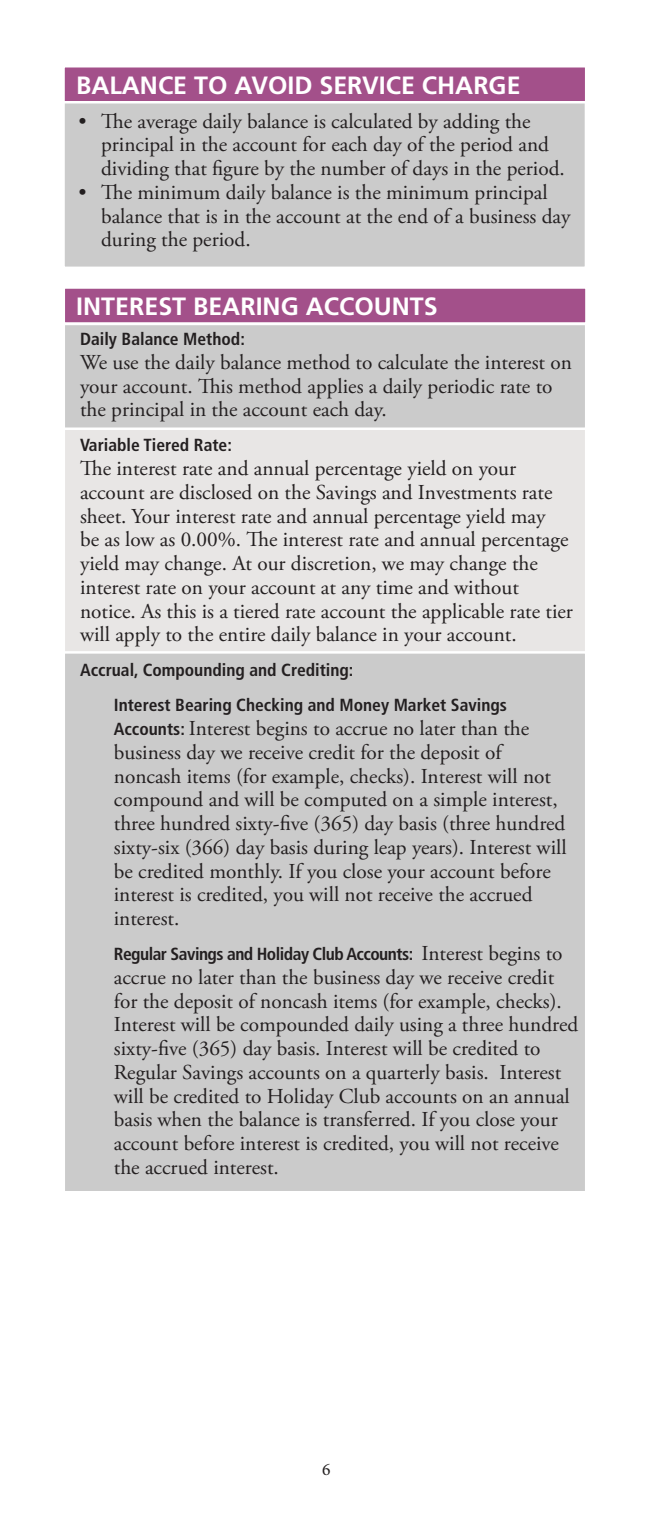
<style>
.page{position:relative;width:653px;height:1530px;background:#fff}
.page>*{position:absolute;margin:0;border:0;box-sizing:border-box;transform-origin:0 0}
.t1{font:700 25px "Frutiger";color:#fff}
.t2{font:21.25px/23.8px "Adobe Garamond Pro";color:#231f20}
.t3{font:700 condensed 17.5px "Frutiger";color:#231f20}
.t4{font:700 condensed 17.5px "Frutiger";letter-spacing:-.03em;color:#231f20}
.t5{font:17.5px "Minion Pro";color:#231f20}
.s1{font-family:"Frutiger";font-weight:700;font-stretch:condensed;font-size:17.5px}
.s2{font-family:"Adobe Garamond Pro";font-weight:400;font-stretch:normal;font-size:21.25px}
</style>
<div class="page">
<div style="left:62px;top:428px;width:525px;height:229px;background:#e8e6e5;border:2px solid #fff"></div>
<div style="left:62px;top:323px;width:525px;height:107px;background:#cbcbcb;border:2px solid #fff"></div>
<div style="left:62px;top:651px;width:525px;height:542px;background:#cbcbcb;border:2px solid #fff"></div>
<div style="left:64px;top:288px;width:522px;height:35px;background:#a3508a"></div>
<div style="left:62px;top:286px;width:525px;height:39px;border:2px solid #fff"></div>
<div style="left:62px;top:100px;width:525px;height:169px;background:#cbcbcb;border:2px solid #fff"></div>
<div style="left:63px;top:66px;width:523px;height:36px;background:#a3508a"></div>
<div style="left:62px;top:65px;width:525px;height:39px;border:2px solid #fff"></div>
<p class="t1" style="left:76px;top:71px;width:446px">BALANCE TO AVOID SERVICE CHARGE</p>
<p class="t2" style="left:101px;top:110px;width:465px;text-indent:-23px">• The average daily balance is calculated by adding the principal in the account for each day of the period and dividing that figure by the number of days in the period.</p>
<p class="t2" style="left:101px;top:181px;width:471px;text-indent:-23px">• The minimum daily balance is the minimum principal balance that is in the account at the end of a business day during the period.</p>
<p class="t1" style="left:76px;top:292px;width:363px">INTEREST BEARING ACCOUNTS</p>
<p class="t3" style="left:80px;top:329px;width:166px">Daily Balance Method:</p>
<p class="t2" style="left:80px;top:351px;width:493px">We use the daily balance method to calculate the interest on your account. This method applies a daily periodic rate to the principal in the account each day.</p>
<p class="t3" style="left:80px;top:435px;width:153px">Variable Tiered Rate:</p>
<p class="t2" style="left:80px;top:457px;width:494px">The interest rate and annual percentage yield on your account are disclosed on the Savings and Investments rate sheet. Your interest rate and annual percentage yield may<br>be as low as 0.00%. The interest rate and annual percentage yield may change. At our discretion, we may change the interest rate on your account at any time and without notice. As this is a tiered rate account the applicable rate tier will apply to the entire daily balance in your account.</p>
<p class="t3" style="left:80px;top:660px;width:275px">Accrual, Compounding and Crediting:</p>
<p class="t3" style="left:114px;top:695px;width:394px">Interest Bearing Checking and Money Market Savings</p>
<p class="t2" style="left:114px;top:717px;width:454px"><span class="s1">Accounts:</span> Interest begins to accrue no later than the business day we receive credit for the deposit of noncash items (for example, checks). Interest will not compound and will be computed on a simple interest, three hundred sixty-five (365) day basis (three hundred sixty-six (366) day basis during leap years). Interest will be credited monthly. If you close your account before interest is credited, you will not receive the accrued interest.</p>
<p class="t4" style="left:114px;top:944px;width:450px">Regular Savings and Holiday Club Accounts: <span class="s2">Interest begins to</span></p>
<p class="t2" style="left:114px;top:966px;width:466px">accrue no later than the business day we receive credit for the deposit of noncash items (for example, checks).<br>Interest will be compounded daily using a three hundred sixty-five (365) day basis. Interest will be credited to Regular Savings accounts on a quarterly basis. Interest will be credited to Holiday Club accounts on an annual basis when the balance is transferred. If you close your account before interest is credited, you will not receive the accrued interest.</p>
<p class="t5" style="left:322px;top:1458px;width:10px">6</p>
</div>
